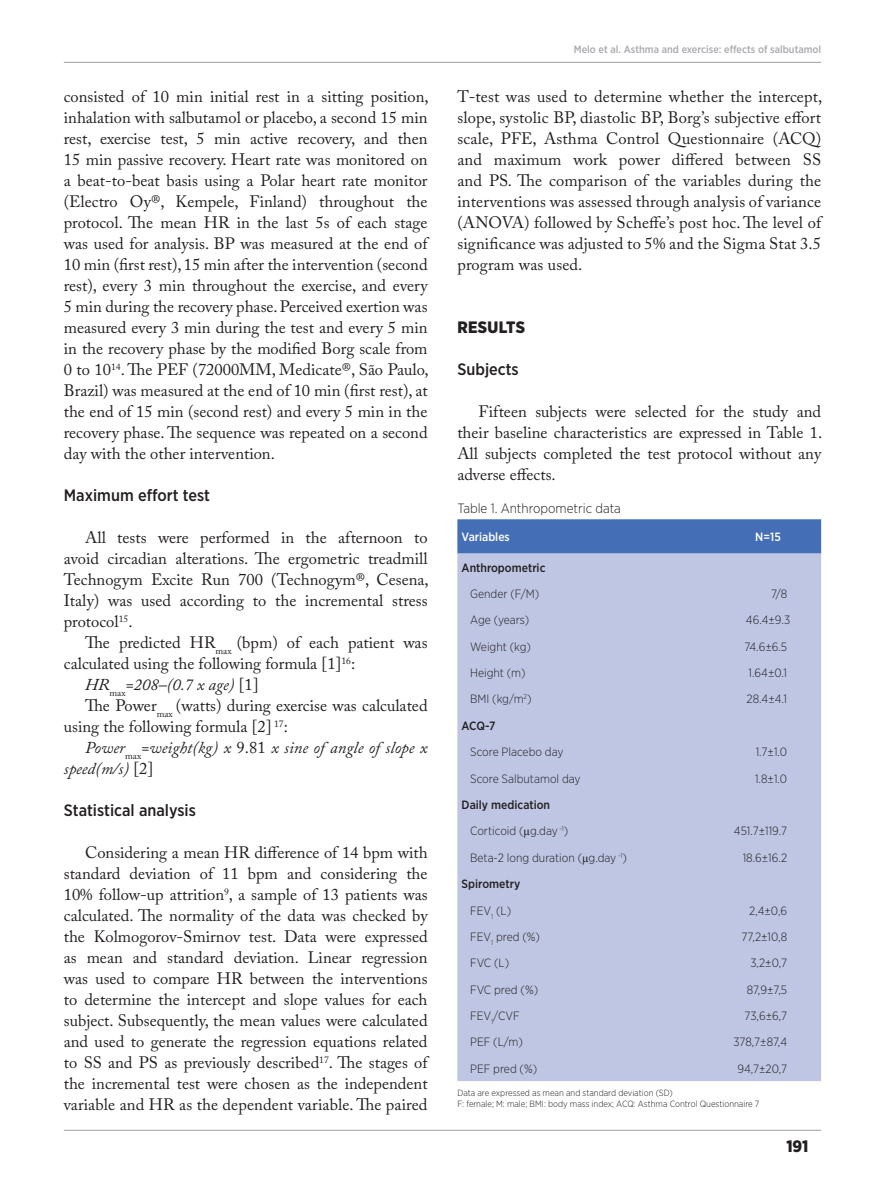
<style>
.page{position:relative;width:885px;height:1187px;background:#fff}
.page>*{position:absolute;margin:0;border:0;box-sizing:border-box;transform-origin:0 0}
.TEXTO{font:16.5px/21px "Adobe Caslon Pro";color:#231f20;text-align:justify}
.TEXTO-2{font:italic 16.5px/21px "Adobe Caslon Pro";color:#231f20}
.Sub2{font:500 16.5px "Gotham Narrow";color:#231f20}
.Sub1{font:900 16.5px "Gotham Narrow";letter-spacing:.015em;color:#231f20}
.Tab_tit{font:300 13.5px "Gotham Narrow";color:#231f20}
.Tab_corpo{font:300 12px "Gotham Narrow";color:#231f20}
.Tab_corpo-2{font:500 12px "Gotham Narrow";color:#231f20}
.Tab_gravata{font:500 12px "Gotham Narrow";color:#fff}
.t1{font:500 10.5px "Gotham Narrow";color:#a8a9ad}
.legenda{font:300 9px "Gotham Narrow";color:#231f20}
.s1{font-style:normal}
.s2{font-family:"Times New Roman";font-weight:400}
</style>
<div class="page">
<hr style="left:64px;top:62px;width:757px;height:1px;background:#a8a9ad">
<hr style="left:64px;top:1129px;width:757px;height:1px;background:#a8a9ad">
<div style="left:457px;top:519px;width:364px;height:34px;background:#446fb6"></div>
<div style="left:457px;top:553px;width:364px;height:528px;background:#bec6e3"></div>
<p class="TEXTO" style="left:64px;top:86px;width:366px">consisted of 10 min initial rest in a sitting position, inhalation with salbutamol or placebo, a second 15 min rest, exercise test, 5 min active recovery, and then 15 min passive recovery. Heart rate was monitored on a beat-to-beat basis using a Polar heart rate monitor (Electro Oy®, Kempele, Finland) throughout the protocol. The mean HR in the last 5s of each stage was used for analysis. BP was measured at the end of 10 min (first rest), 15 min after the intervention (second rest), every 3 min throughout the exercise, and every 5 min during the recovery phase. Perceived exertion was measured every 3 min during the test and every 5 min in the recovery phase by the modified Borg scale from 0 to 10<sup>14</sup>. The PEF (72000MM, Medicate®, São Paulo, Brazil) was measured at the end of 10 min (first rest), at the end of 15 min (second rest) and every 5 min in the recovery phase. The sequence was repeated on a second day with the other intervention.</p>
<p class="Sub2" style="left:64px;top:485px;width:148px">Maximum effort test</p>
<p class="TEXTO" style="left:64px;top:527px;width:366px;text-indent:21px">All tests were performed in the afternoon to avoid circadian alterations. The ergometric treadmill Technogym Excite Run 700 (Technogym®, Cesena, Italy) was used according to the incremental stress protocol<sup>15</sup>.</p>
<p class="TEXTO" style="left:64px;top:632px;width:365px;text-indent:21px">The predicted HR<sub>max</sub> (bpm) of each patient was calculated using the following formula [1]<sup>16</sup>:</p>
<p class="TEXTO-2" style="left:85px;top:674px;width:175px">HR<sub>max</sub>=208–(0.7 x age) <span class="s1">[1]</span></p>
<p class="TEXTO" style="left:64px;top:695px;width:365px;text-indent:21px">The Power<sub>max</sub> (watts) during exercise was calculated using the following formula [2] <sup>17</sup>:</p>
<p class="TEXTO-2" style="left:64px;top:737px;width:365px;text-indent:21px">Power<sub>max</sub>=weight(kg) x <span class="s1">9.81</span> x sine of angle of slope x speed(m/s) <span class="s1">[2]</span></p>
<p class="Sub2" style="left:64px;top:800px;width:134px">Statistical analysis</p>
<p class="TEXTO" style="left:64px;top:842px;width:365px;text-indent:21px">Considering a mean HR difference of 14 bpm with standard deviation of 11 bpm and considering the 10% follow-up attrition<sup>9</sup>, a sample of 13 patients was calculated. The normality of the data was checked by the Kolmogorov-Smirnov test. Data were expressed as mean and standard deviation. Linear regression was used to compare HR between the interventions to determine the intercept and slope values for each subject. Subsequently, the mean values were calculated and used to generate the regression equations related to SS and PS as previously described<sup>17</sup>. The stages of the incremental test were chosen as the independent variable and HR as the dependent variable. The paired</p>
<p class="t1" style="left:573px;top:42px;width:249px">Melo et al. Asthma and exercise: effects of salbutamol</p>
<p class="TEXTO" style="left:457px;top:86px;width:366px">T-test was used to determine whether the intercept, slope, systolic BP, diastolic BP, Borg’s subjective effort scale, PFE, Asthma Control Questionnaire (ACQ) and maximum work power differed between SS and PS. The comparison of the variables during the interventions was assessed through analysis of variance (ANOVA) followed by Scheffe’s post hoc. The level of significance was adjusted to 5% and the Sigma Stat 3.5 program was used.</p>
<p class="Sub1" style="left:457px;top:316px;width:69px">RESULTS</p>
<p class="Sub2" style="left:457px;top:359px;width:63px">Subjects</p>
<p class="TEXTO" style="left:457px;top:401px;width:366px;text-indent:21px">Fifteen subjects were selected for the study and their baseline characteristics are expressed in Table 1.<br>All subjects completed the test protocol without any adverse effects.</p>
<p class="Tab_tit" style="left:457px;top:500px;width:165px">Table 1. Anthropometric data</p>
<p class="Tab_gravata" style="left:461px;top:529px;width:50px">Variables</p>
<p class="Tab_gravata" style="left:755px;top:529px;width:27px">N=15</p>
<p class="Tab_corpo-2" style="left:461px;top:559px;width:85px">Anthropometric</p>
<p class="Tab_corpo" style="left:470px;top:586px;width:71px">Gender (F/M)</p>
<p class="Tab_corpo" style="left:771px;top:586px;width:18px">7/8</p>
<p class="Tab_corpo" style="left:470px;top:612px;width:61px">Age (years)</p>
<p class="Tab_corpo" style="left:745px;top:612px;width:46px">46.4±9.3</p>
<p class="Tab_corpo" style="left:470px;top:639px;width:62px">Weight (kg)</p>
<p class="Tab_corpo" style="left:744px;top:639px;width:44px">74.6±6.5</p>
<p class="Tab_corpo" style="left:470px;top:665px;width:57px">Height (m)</p>
<p class="Tab_corpo" style="left:748px;top:665px;width:40px">1.64±0.1</p>
<p class="Tab_corpo" style="left:470px;top:692px;width:63px">BMI (kg/m<sup>2</sup>)</p>
<p class="Tab_corpo" style="left:746px;top:692px;width:42px">28.4±4.1</p>
<p class="Tab_corpo-2" style="left:461px;top:718px;width:35px">ACQ-7</p>
<p class="Tab_corpo" style="left:470px;top:744px;width:95px">Score Placebo day</p>
<p class="Tab_corpo" style="left:755px;top:744px;width:33px">1.7±1.0</p>
<p class="Tab_corpo" style="left:470px;top:771px;width:112px">Score Salbutamol day</p>
<p class="Tab_corpo" style="left:755px;top:771px;width:34px">1.8±1.0</p>
<p class="Tab_corpo-2" style="left:461px;top:797px;width:90px">Daily medication</p>
<p class="Tab_corpo" style="left:470px;top:823px;width:100px">Corticoid (<span class="s2">μ</span>g.day <sup>-1</sup>)</p>
<p class="Tab_corpo" style="left:733px;top:823px;width:55px">451.7±119.7</p>
<p class="Tab_corpo" style="left:470px;top:850px;width:158px">Beta-2 long duration (<span class="s2">μ</span>g.day <sup>-1</sup>)</p>
<p class="Tab_corpo" style="left:742px;top:850px;width:46px">18.6±16.2</p>
<p class="Tab_corpo-2" style="left:461px;top:876px;width:60px">Spirometry</p>
<p class="Tab_corpo" style="left:470px;top:902px;width:42px">FEV<sub>1</sub> (L)</p>
<p class="Tab_corpo" style="left:749px;top:902px;width:39px">2,4±0,6</p>
<p class="Tab_corpo" style="left:470px;top:929px;width:71px">FEV<sub>1</sub> pred (%)</p>
<p class="Tab_corpo" style="left:741px;top:929px;width:47px">77,2±10,8</p>
<p class="Tab_corpo" style="left:470px;top:955px;width:41px">FVC (L)</p>
<p class="Tab_corpo" style="left:750px;top:955px;width:38px">3,2±0,7</p>
<p class="Tab_corpo" style="left:470px;top:981px;width:69px">FVC pred (%)</p>
<p class="Tab_corpo" style="left:746px;top:981px;width:42px">87,9±7,5</p>
<p class="Tab_corpo" style="left:470px;top:1008px;width:51px">FEV<sub>1</sub>/CVF</p>
<p class="Tab_corpo" style="left:744px;top:1008px;width:44px">73,6±6,7</p>
<p class="Tab_corpo" style="left:470px;top:1034px;width:54px">PEF (L/m)</p>
<p class="Tab_corpo" style="left:733px;top:1034px;width:55px">378,7±87,4</p>
<p class="Tab_corpo" style="left:470px;top:1061px;width:69px">PEF pred (%)</p>
<p class="Tab_corpo" style="left:737px;top:1061px;width:51px">94,7±20,7</p>
<p class="legenda" style="left:457px;top:1087px;width:217px">Data are expressed as mean and standard deviation (SD)</p>
<p class="legenda" style="left:457px;top:1098px;width:303px">F: female; M: male; BMI: body mass index; ACQ: Asthma Control Questionnaire 7</p>
<p class="Sub1" style="left:786px;top:1135px;width:23px">191</p>
</div>
